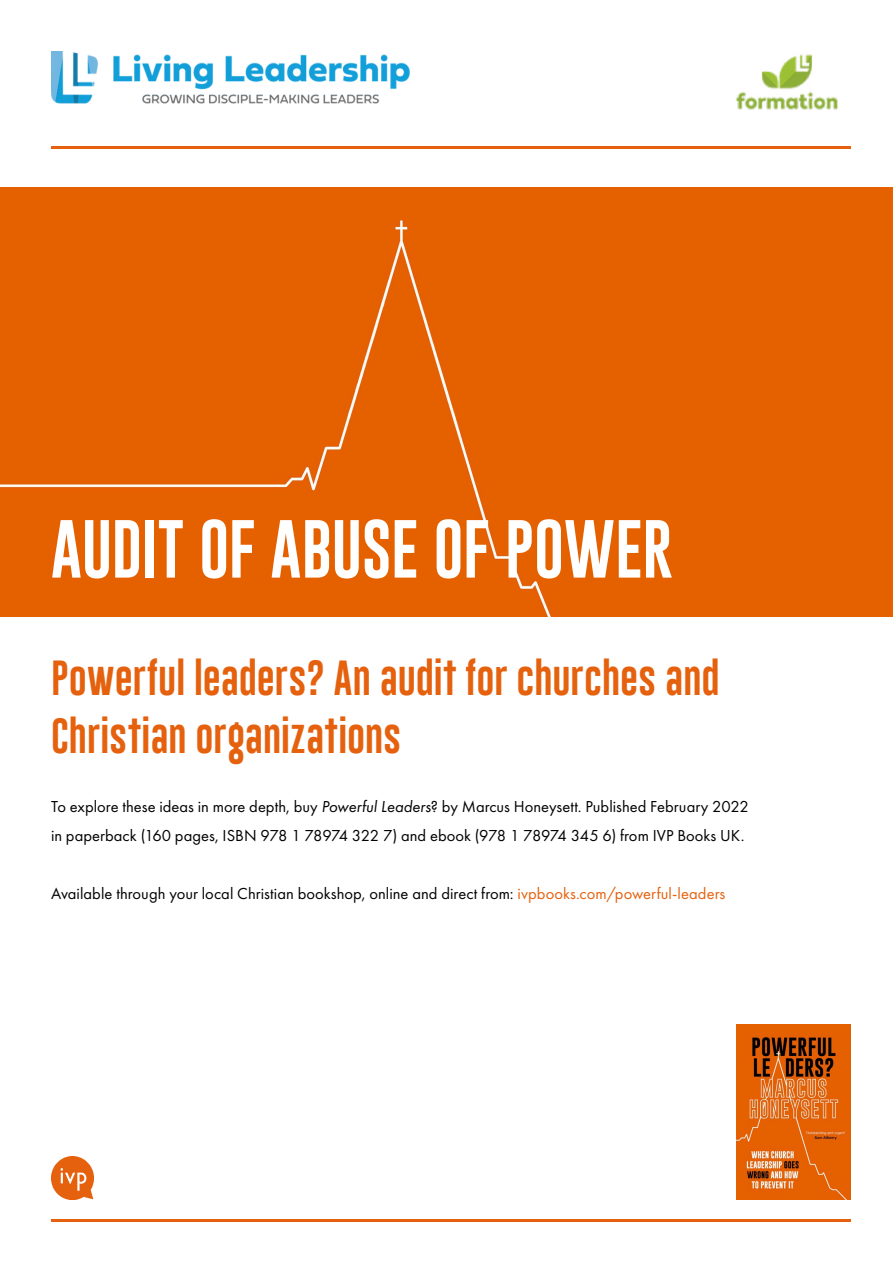
<style>
.page{position:relative;width:893px;height:1263px;background:#fff}
.page>*{position:absolute;margin:0;border:0;box-sizing:border-box;transform-origin:0 0}
.t1{font:60px "Gobold";letter-spacing:-.01em;color:#fff}
.t2{font:36px/58.5px "Gobold Lowplus";letter-spacing:-.005em;color:#e5610e}
.t3{font:16.5px/29.2px "Futura PT";color:#000}
.s1{font-style:italic}
.s2{color:#e5610e}
</style>
<div class="page">
<div style="left:0;top:188px;width:893px;height:429px;background:#e56100"></div>
<img style="left:51px;top:1157px;width:43px;height:42px">
<img style="left:737px;top:1025px;width:113px;height:174px">
<img style="left:51px;top:51px;width:359px;height:53px">
<img style="left:736px;top:54px;width:102px;height:56px">
<hr style="left:51px;top:146px;width:799px;height:3px;background:#e5610e">
<hr style="left:51px;top:1219px;width:799px;height:2px;background:#e5610e">
<h1 class="t1" style="left:51px;top:510px;width:623px">AUDIT OF ABUSE OF POWER</h1>
<h2 class="t2" style="left:51px;top:651px;width:670px">Powerful leaders? An audit for churches and<br>Christian organizations</h2>
<p class="t3" style="left:51px;top:791px;width:699px">To explore these ideas in more depth, buy <span class="s1">Powerful Leaders</span>? by Marcus Honeysett. Published February 2022 in paperback (160 pages, ISBN 978 1 78974 322 7) and ebook (978 1 78974 345 6) from IVP Books UK.</p>
<p class="t3" style="left:51px;top:879px;width:676px">Available through your local Christian bookshop, online and direct from: <span class="s2">ivpbooks.com/powerful-leaders</span></p>
</div>
